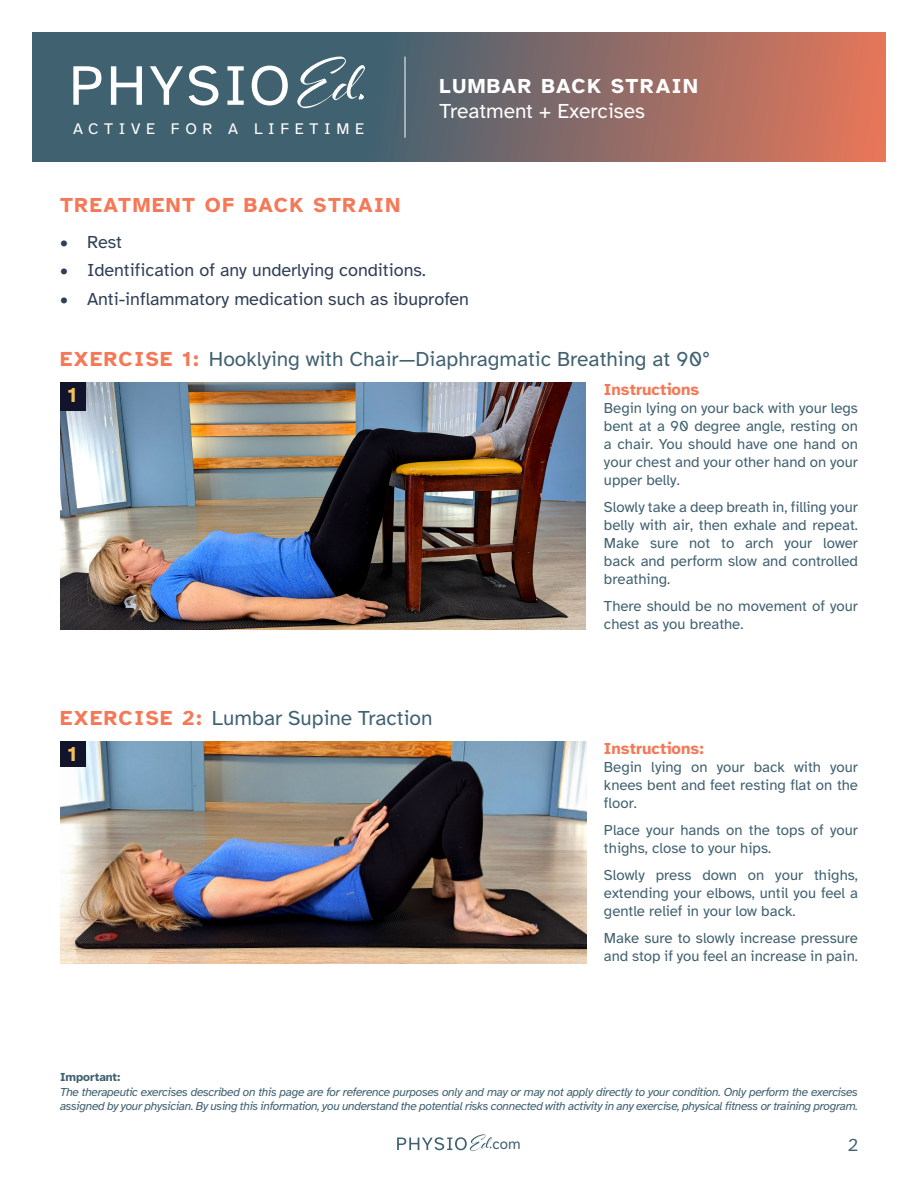
<style>
.page{position:relative;width:918px;height:1188px;background:#fff}
.page>*{position:absolute;margin:0;border:0;box-sizing:border-box;transform-origin:0 0}
.t1{font:57.6px "Atkinson Hyperlegible";letter-spacing:.05em;color:#fff}
.t2{font:21px "Atkinson Hyperlegible";color:#406170}
.t3{font:700 21px "Atkinson Hyperlegible";letter-spacing:.075em;color:#f57857}
.t4{font:21px "Atkinson Hyperlegible";color:#fff}
.t5{font:700 21px "Atkinson Hyperlegible";letter-spacing:.075em;color:#fff}
.t6{font:700 21px "Atkinson Hyperlegible";color:#f5c157}
.t7{font:18px "Atkinson Hyperlegible";color:#2f3f56}
.t8{font:18px "Atkinson Hyperlegible";color:#406170}
.t9{font:700 16.5px "Atkinson Hyperlegible";color:#f57857}
.t10{font:15.9px "Atkinson Hyperlegible";letter-spacing:.355em;color:#fff}
.t11{font:15px/18px "Atkinson Hyperlegible";color:#406170;text-align:justify}
.t12{font:italic 12px/14.4px "Atkinson Hyperlegible";letter-spacing:-.03em;color:#406170}
.t13{font:700 12px "Atkinson Hyperlegible";color:#406170}
.s1{font-weight:700;color:#f57857}
</style>
<div class="page">
<svg style="left:32px;top:32px;width:854px;height:130px;background:#746769"></svg>
<svg style="left:297px;top:57px;width:68px;height:51px;background:#647f8b"></svg>
<hr style="left:405px;top:57px;width:1px;height:80px;background:#fff">
<svg style="left:397px;top:1134px;width:95px;height:17px"></svg>
<img style="left:60px;top:382px;width:526px;height:248px">
<div style="left:60px;top:382px;width:26px;height:29px;background:#12142b"></div>
<img style="left:60px;top:741px;width:526px;height:222px">
<div style="left:60px;top:741px;width:26px;height:26px;background:#12142b"></div>
<h1 class="t1" style="left:69px;top:54px;width:223px">PHYSIO</h1>
<p class="t10" style="left:73px;top:120px;width:293px">ACTIVE FOR A LIFETIME</p>
<p class="t3" style="left:60px;top:193px;width:342px">TREATMENT OF BACK STRAIN</p>
<h2 class="t5" style="left:440px;top:74px;width:260px">LUMBAR BACK STRAIN</h2>
<h2 class="t4" style="left:440px;top:100px;width:207px">Treatment + Exercises</h2>
<p class="t7" style="left:60px;top:232px;width:64px">• Rest</p>
<p class="t7" style="left:60px;top:260px;width:367px">• Identification of any underlying conditions.</p>
<p class="t7" style="left:60px;top:289px;width:411px">• Anti-inflammatory medication such as ibuprofen</p>
<p class="t2" style="left:60px;top:347px;width:651px"><span class="s1">EXERCISE 1:</span> Hooklying with Chair—Diaphragmatic Breathing at 90°</p>
<p class="t6" style="left:68px;top:383px;width:11px">1</p>
<p class="t2" style="left:60px;top:707px;width:374px"><span class="s1">EXERCISE 2:</span> Lumbar Supine Traction</p>
<p class="t6" style="left:68px;top:742px;width:11px">1</p>
<p class="t9" style="left:604px;top:380px;width:97px">Instructions</p>
<p class="t11" style="left:604px;top:400px;width:256px">Begin lying on your back with your legs bent at a 90 degree angle, resting on a chair. You should have one hand on your chest and your other hand on your upper belly.</p>
<p class="t11" style="left:604px;top:499px;width:256px">Slowly take a deep breath in, filling your belly with air, then exhale and repeat.<br>Make sure not to arch your lower back and perform slow and controlled breathing.</p>
<p class="t11" style="left:604px;top:598px;width:256px">There should be no movement of your chest as you breathe.</p>
<p class="t9" style="left:604px;top:739px;width:101px">Instructions:</p>
<p class="t11" style="left:604px;top:758px;width:256px">Begin lying on your back with your knees bent and feet resting flat on the floor.</p>
<p class="t11" style="left:604px;top:821px;width:255px">Place your hands on the tops of your thighs, close to your hips.</p>
<p class="t11" style="left:604px;top:866px;width:256px">Slowly press down on your thighs, extending your elbows, until you feel a gentle relief in your low back.</p>
<p class="t11" style="left:604px;top:929px;width:255px">Make sure to slowly increase pressure and stop if you feel an increase in pain.</p>
<p class="t13" style="left:60px;top:1070px;width:62px">Important:</p>
<p class="t12" style="left:60px;top:1085px;width:800px">The therapeutic exercises described on this page are for reference purposes only and may or may not apply directly to your condition. Only perform the exercises assigned by your physician. By using this information, you understand the potential risks connected with activity in any exercise, physical fitness or training program.</p>
<p class="t11" style="left:492px;top:1135px;width:30px">com</p>
<p class="t8" style="left:848px;top:1135px;width:11px">2</p>
</div>
